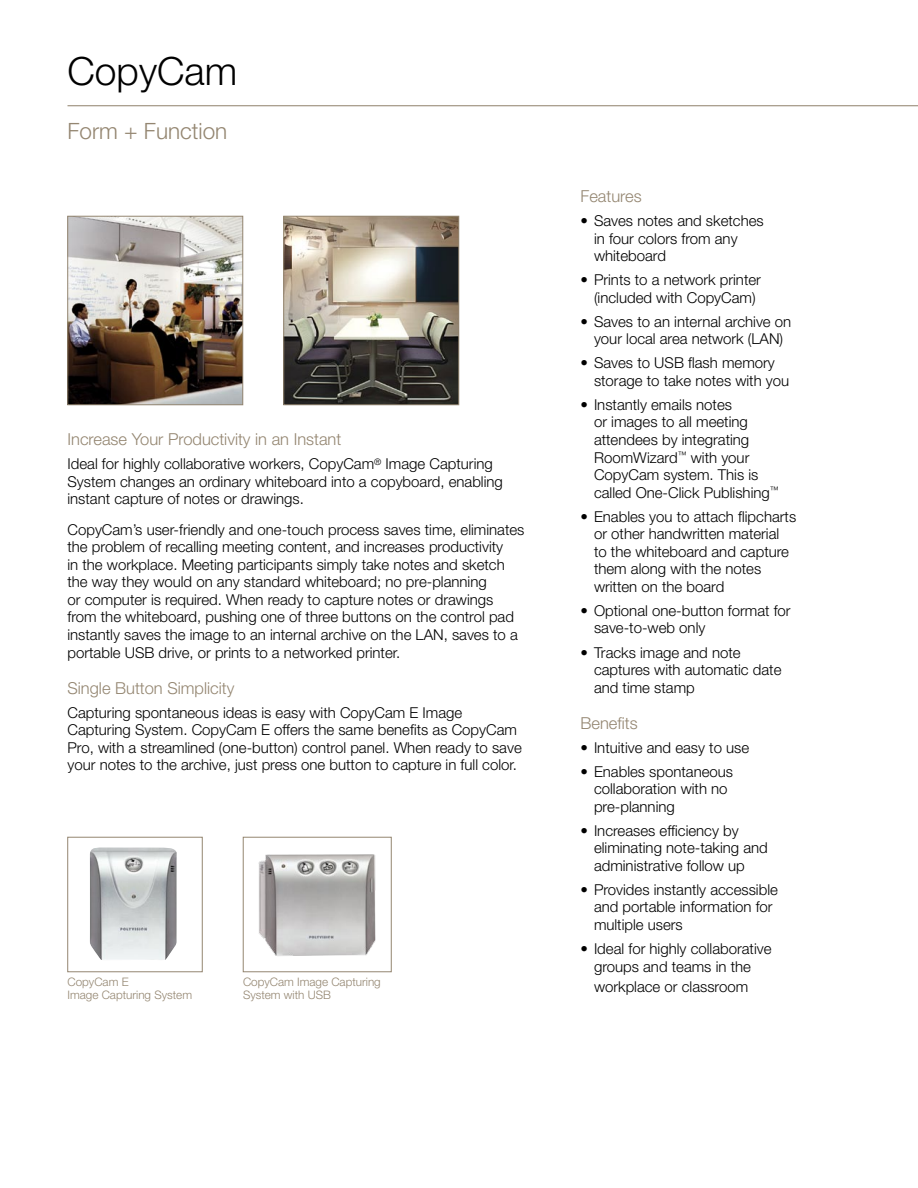
<style>
.page{position:relative;width:918px;height:1188px;background:#fff}
.page>*{position:absolute;margin:0;border:0;box-sizing:border-box;transform-origin:0 0}
.t1{font:300 39px "Helvetica Neue";color:#000}
.t2{font:300 22.5px "Helvetica Neue";color:#948671}
.t3{font:300 16.5px "Helvetica Neue";color:#948671}
.t4{font:300 15px/17.5px "Helvetica Neue";color:#000}
.t5{font:300 11.7px/13.5px "Helvetica Neue";color:#948671}
</style>
<div class="page">
<hr style="left:68px;top:105px;width:850px;height:1px;background:#948671">
<img style="left:70px;top:218px;width:171px;height:185px">
<div style="left:68px;top:216px;width:175px;height:189px;border:1px solid #948671"></div>
<img style="left:258px;top:854px;width:118px;height:102px">
<div style="left:243px;top:837px;width:149px;height:135px;border:1px solid #948671"></div>
<img style="left:90px;top:847px;width:87px;height:113px">
<div style="left:68px;top:837px;width:135px;height:135px;border:1px solid #948671"></div>
<img style="left:285px;top:218px;width:172px;height:185px">
<div style="left:283px;top:216px;width:176px;height:189px;border:1px solid #948671"></div>
<h1 class="t1" style="left:68px;top:47px;width:171px">CopyCam</h1>
<h2 class="t2" style="left:68px;top:117px;width:161px">Form + Function</h2>
<p class="t3" style="left:68px;top:429px;width:275px">Increase Your Productivity in an Instant</p>
<p class="t4" style="left:68px;top:455px;width:437px">Ideal for highly collaborative workers, CopyCam<sup>®</sup> Image Capturing<br>System changes an ordinary whiteboard into a copyboard, enabling instant capture of notes or drawings.</p>
<p class="t4" style="left:68px;top:520px;width:459px">CopyCam’s user-friendly and one-touch process saves time, eliminates the problem of recalling meeting content, and increases productivity<br>in the workplace. Meeting participants simply take notes and sketch the way they would on any standard whiteboard; no pre-planning<br>or computer is required. When ready to capture notes or drawings from the whiteboard, pushing one of three buttons on the control pad instantly saves the image to an internal archive on the LAN, saves to a portable USB drive, or prints to a networked printer.</p>
<p class="t3" style="left:68px;top:678px;width:168px">Single Button Simplicity</p>
<p class="t4" style="left:68px;top:703px;width:456px">Capturing spontaneous ideas is easy with CopyCam E Image Capturing System. CopyCam E offers the same benefits as CopyCam Pro, with a streamlined (one-button) control panel. When ready to save your notes to the archive, just press one button to capture in full color.</p>
<p class="t3" style="left:580px;top:186px;width:63px">Features</p>
<p class="t4" style="left:594px;top:212px;width:171px;text-indent:-14px">• Saves notes and sketches in four colors from any whiteboard</p>
<p class="t4" style="left:580px;top:271px;width:182px;text-align:center">• Prints to a network printer (included with CopyCam)</p>
<p class="t4" style="left:580px;top:312px;width:212px;text-align:center">• Saves to an internal archive on your local area network (LAN)</p>
<p class="t4" style="left:594px;top:354px;width:197px;text-indent:-14px">• Saves to USB flash memory storage to take notes with you</p>
<p class="t4" style="left:594px;top:395px;width:186px;text-indent:-14px">• Instantly emails notes<br>or images to all meeting attendees by integrating<br>RoomWizard<sup>™</sup> with your<br>CopyCam system. This is called One-Click Publishing<sup>™</sup></p>
<p class="t4" style="left:594px;top:507px;width:204px;text-indent:-14px">• Enables you to attach flipcharts or other handwritten material<br>to the whiteboard and capture them along with the notes written on the board</p>
<p class="t4" style="left:594px;top:601px;width:198px;text-indent:-14px">• Optional one-button format for save-to-web only</p>
<p class="t4" style="left:594px;top:643px;width:189px;text-indent:-14px">• Tracks image and note captures with automatic date and time stamp</p>
<p class="t3" style="left:580px;top:713px;width:59px">Benefits</p>
<p class="t4" style="left:580px;top:738px;width:170px">• Intuitive and easy to use</p>
<p class="t4" style="left:594px;top:762px;width:141px;text-indent:-14px">• Enables spontaneous collaboration with no pre-planning</p>
<p class="t4" style="left:594px;top:821px;width:175px;text-indent:-14px">• Increases efficiency by eliminating note-taking and administrative follow up</p>
<p class="t4" style="left:594px;top:880px;width:185px;text-indent:-14px">• Provides instantly accessible and portable information for multiple users</p>
<p class="t4" style="left:580px;top:940px;width:193px;text-align:center">• Ideal for highly collaborative groups and teams in the</p>
<p class="t5" style="left:68px;top:975px;width:63px">CopyCam E</p>
<p class="t4" style="left:594px;top:977px;width:156px">workplace or classroom</p>
<p class="t5" style="left:243px;top:975px;width:139px">CopyCam Image Capturing<br>System with USB</p>
<p class="t5" style="left:68px;top:988px;width:126px">Image Capturing System</p>
</div>
